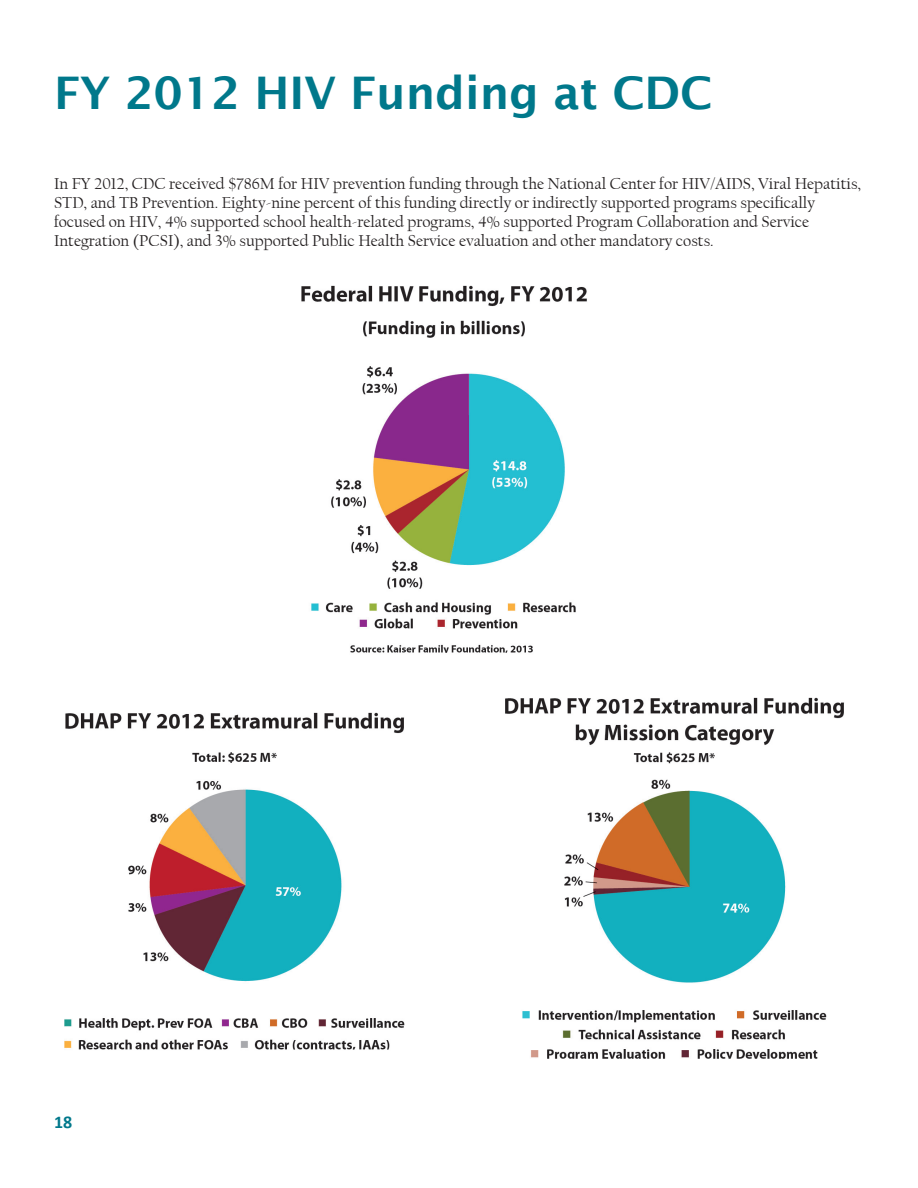
<style>
.page{position:relative;width:918px;height:1188px;background:#fff}
.page>*{position:absolute;margin:0;border:0;box-sizing:border-box;transform-origin:0 0}
.t1{font:600 45px "Lucida Sans";color:#00788b}
.t2{font:700 18px "Calibri";color:#00788b}
.t3{font:16.5px/19px "Californian FB";color:#231f20}
</style>
<div class="page">
<img style="left:301px;top:285px;width:286px;height:368px">
<img style="left:65px;top:712px;width:340px;height:338px">
<img style="left:505px;top:697px;width:339px;height:362px">
<h2 class="t1" style="left:54px;top:67px;width:660px">FY 2012 HIV Funding at CDC</h2>
<p class="t3" style="left:54px;top:175px;width:809px">In FY 2012, CDC received $786M for HIV prevention funding through the National Center for HIV/AIDS, Viral Hepatitis, STD, and TB Prevention. Eighty-nine percent of this funding directly or indirectly supported programs specifically focused on HIV, 4% supported school health-related programs, 4% supported Program Collaboration and Service Integration (PCSI), and 3% supported Public Health Service evaluation and other mandatory costs.</p>
<p class="t2" style="left:54px;top:1111px;width:20px">18</p>
</div>
